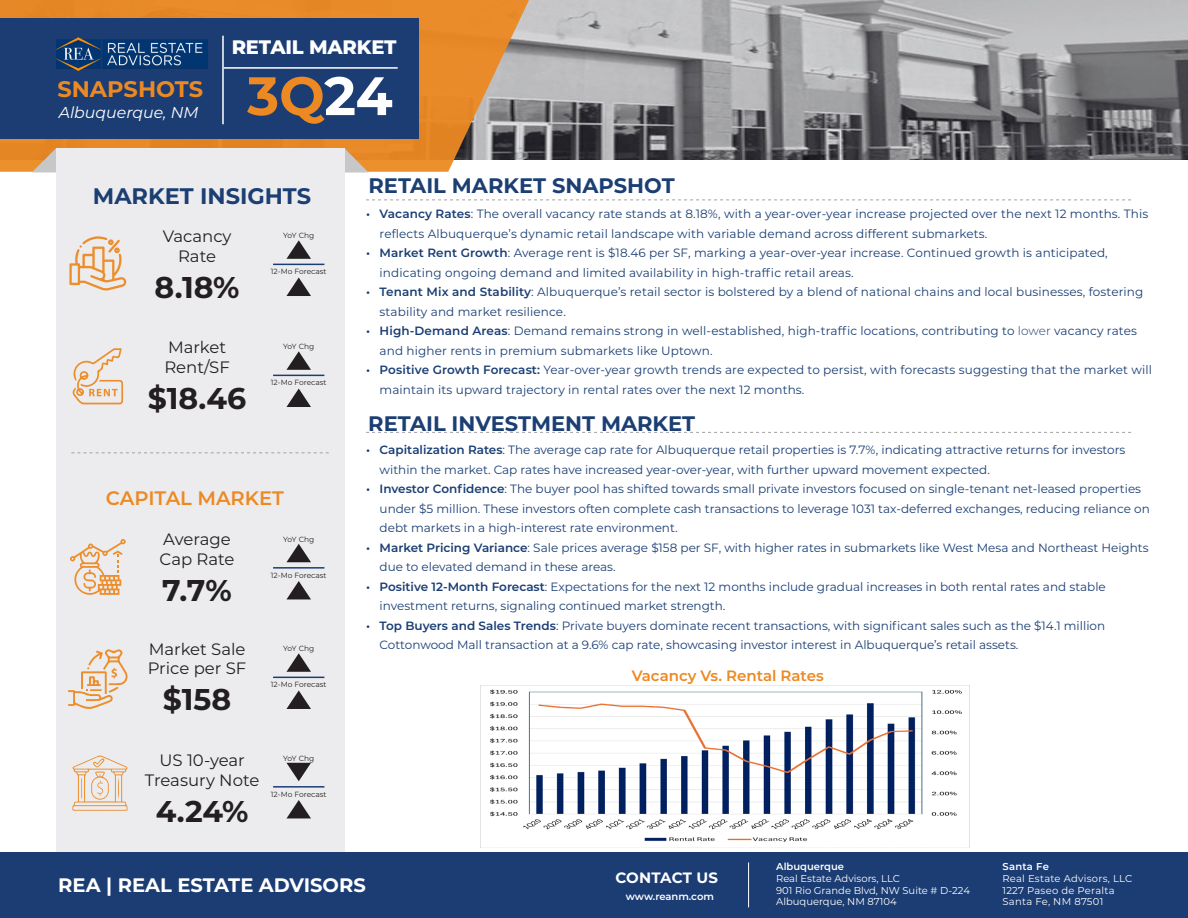
<style>
.page{position:relative;width:1188px;height:918px;background:#fff}
.page>*{position:absolute;margin:0;border:0;box-sizing:border-box;transform-origin:0 0}
.t1{font:700 54px "Montserrat";color:#ec8922}
.t2{font:700 30px "Montserrat";color:#231f20}
.t3{font:700 22.5px "Montserrat";color:#1b3e73}
.t4{font:700 22.5px "Montserrat";color:#ec8922}
.t5{font:700 21px "Montserrat";color:#1b3e73}
.t6{font:700 19.5px "Montserrat";color:#fff}
.t7{font:600 19.5px "Montserrat";color:#ec8922}
.t8{font:800 19.5px "Montserrat";letter-spacing:-.01em;color:#fff}
.t9{font:16.5px/19.8px "Montserrat";color:#231f20;text-align:center}
.t10{font:italic 15.75px "Montserrat";color:#fff}
.t11{font:600 15px "Montserrat";color:#ec8922}
.t12{font:700 15px "Montserrat";letter-spacing:.005em;color:#fff}
.t13{font:12px/19.5px "Montserrat";color:#1a3e74}
.t14{font:10.05px "Montserrat";color:#fff}
.t15{font:10.05px "Montserrat";letter-spacing:.025em;color:#fff}
.t16{font:600 10.05px "Montserrat";color:#fff}
.t17{font:7.5px "Montserrat";color:#231f20}
.s1{color:#fff}
.s2{font-weight:600}
.s3{font-weight:300}
</style>
<div class="page">
<img style="left:576px;top:0;width:612px;height:160px">
<svg style="left:0;top:0;width:576px;height:172px;background:#ca9056"></svg>
<svg style="left:32px;top:148px;width:24px;height:24px"></svg>
<svg style="left:344px;top:148px;width:25px;height:25px"></svg>
<div style="left:56px;top:148px;width:288px;height:704px;background:#ececee"></div>
<div style="left:0;top:18px;width:418px;height:120px;background:#1b3d74"></div>
<img style="left:56px;top:37px;width:152px;height:34px">
<hr style="left:222px;top:36px;width:2px;height:88px;background:#fff">
<hr style="left:224px;top:67px;width:174px;height:2px;background:#fff">
<svg style="left:366px;top:200px;width:765px;height:1px"></svg>
<div style="left:0;top:852px;width:1188px;height:66px;background:#1b3d74"></div>
<hr style="left:748px;top:862px;width:1px;height:45px;background:#fff">
<svg style="left:71px;top:452px;width:258px;height:1px"></svg>
<hr style="left:273px;top:264px;width:51px;height:1px;background:#1b3d74">
<svg style="left:286px;top:240px;width:25px;height:19px"></svg>
<svg style="left:286px;top:278px;width:25px;height:18px"></svg>
<hr style="left:273px;top:567px;width:51px;height:2px;background:#1b3d74">
<svg style="left:286px;top:544px;width:25px;height:18px"></svg>
<svg style="left:287px;top:581px;width:24px;height:18px"></svg>
<svg style="left:69px;top:236px;width:57px;height:55px"></svg>
<hr style="left:273px;top:375px;width:51px;height:1px;background:#1b3d74">
<svg style="left:286px;top:351px;width:25px;height:19px"></svg>
<svg style="left:286px;top:389px;width:25px;height:18px"></svg>
<hr style="left:273px;top:677px;width:51px;height:1px;background:#1b3d74">
<svg style="left:286px;top:653px;width:25px;height:19px"></svg>
<svg style="left:286px;top:691px;width:25px;height:18px"></svg>
<hr style="left:273px;top:786px;width:51px;height:2px;background:#1b3d74">
<svg style="left:286px;top:763px;width:25px;height:18px"></svg>
<svg style="left:287px;top:800px;width:24px;height:18px"></svg>
<svg style="left:68px;top:649px;width:60px;height:60px"></svg>
<svg style="left:72px;top:348px;width:51px;height:56px"></svg>
<svg style="left:70px;top:539px;width:56px;height:56px"></svg>
<svg style="left:72px;top:756px;width:56px;height:55px"></svg>
<svg style="left:366px;top:432px;width:765px;height:1px"></svg>
<img style="left:481px;top:685px;width:489px;height:162px">
<p class="t4" style="left:57px;top:73px;width:147px">SNAPSHOTS</p>
<p class="t10" style="left:59px;top:102px;width:141px">Albuquerque, NM</p>
<p class="t8" style="left:232px;top:33px;width:166px">RETAIL MARKET</p>
<p class="t1" style="left:247px;top:57px;width:147px">3Q<span class="s1">24</span></p>
<p class="t3" style="left:93px;top:180px;width:220px">MARKET INSIGHTS</p>
<p class="t9" style="left:163px;top:225px;width:70px">Vacancy</p>
<p class="t9" style="left:178px;top:245px;width:39px">Rate</p>
<p class="t2" style="left:155px;top:265px;width:87px">8.18%</p>
<p class="t9" style="left:168px;top:336px;width:60px">Market</p>
<p class="t9" style="left:164px;top:356px;width:67px">Rent/SF</p>
<p class="t2" style="left:148px;top:376px;width:100px">$18.46</p>
<p class="t17" style="left:283px;top:230px;width:33px">YoY Chg</p>
<p class="t17" style="left:271px;top:266px;width:57px">12-Mo Forecast</p>
<p class="t17" style="left:283px;top:341px;width:33px">YoY Chg</p>
<p class="t17" style="left:271px;top:377px;width:57px">12-Mo Forecast</p>
<p class="t7" style="left:106px;top:484px;width:179px">CAPITAL MARKET</p>
<p class="t9" style="left:163px;top:529px;width:69px">Average</p>
<p class="t9" style="left:160px;top:549px;width:76px">Cap Rate</p>
<p class="t2" style="left:162px;top:569px;width:71px">7.7%</p>
<p class="t17" style="left:283px;top:534px;width:33px">YoY Chg</p>
<p class="t17" style="left:271px;top:570px;width:57px">12-Mo Forecast</p>
<p class="t9" style="left:149px;top:638px;width:98px">Market Sale</p>
<p class="t9" style="left:148px;top:658px;width:100px">Price per SF</p>
<p class="t2" style="left:163px;top:678px;width:70px">$158</p>
<p class="t17" style="left:283px;top:643px;width:33px">YoY Chg</p>
<p class="t17" style="left:271px;top:679px;width:57px">12-Mo Forecast</p>
<p class="t9" style="left:145px;top:750px;width:116px">US 10-year<br>Treasury Note</p>
<p class="t2" style="left:156px;top:789px;width:94px">4.24%</p>
<p class="t17" style="left:283px;top:753px;width:33px">YoY Chg</p>
<p class="t17" style="left:271px;top:789px;width:57px">12-Mo Forecast</p>
<p class="t5" style="left:369px;top:170px;width:308px">RETAIL MARKET SNAPSHOT</p>
<p class="t13" style="left:380px;top:204px;width:770px;text-indent:-14px"><span class="s2">• Vacancy Rates</span>: The overall vacancy rate stands at 8.18%, with a year-over-year increase projected over the next 12 months. This reflects Albuquerque’s dynamic retail landscape with variable demand across different submarkets.</p>
<p class="t13" style="left:380px;top:243px;width:730px;text-indent:-14px"><span class="s2">• Market Rent Growth</span>: Average rent is $18.46 per SF, marking a year-over-year increase. Continued growth is anticipated, indicating ongoing demand and limited availability in high-traffic retail areas.</p>
<p class="t13" style="left:380px;top:282px;width:765px;text-indent:-13px"><span class="s2">• Tenant Mix and Stability</span>: Albuquerque’s retail sector is bolstered by a blend of national chains and local businesses, fostering stability and market resilience.</p>
<p class="t13" style="left:380px;top:321px;width:759px;text-indent:-14px"><span class="s2">• High-Demand Areas</span>: Demand remains strong in well-established, high-traffic locations, contributing to <span class="s3">lower</span> vacancy rates and higher rents in premium submarkets like Uptown.</p>
<p class="t13" style="left:380px;top:360px;width:774px;text-indent:-14px"><span class="s2">• Positive Growth Forecast:</span> Year-over-year growth trends are expected to persist, with forecasts suggesting that the market will maintain its upward trajectory in rental rates over the next 12 months.</p>
<p class="t5" style="left:368px;top:408px;width:328px">RETAIL INVESTMENT MARKET</p>
<p class="t13" style="left:380px;top:440px;width:747px;text-indent:-14px"><span class="s2">• Capitalization Rates</span>: The average cap rate for Albuquerque retail properties is 7.7%, indicating attractive returns for investors within the market. Cap rates have increased year-over-year, with further upward movement expected.</p>
<p class="t13" style="left:380px;top:479px;width:772px;text-indent:-14px"><span class="s2">• Investor Confidence</span>: The buyer pool has shifted towards small private investors focused on single-tenant net-leased properties under $5 million. These investors often complete cash transactions to leverage 1031 tax-deferred exchanges, reducing reliance on debt markets in a high-interest rate environment.</p>
<p class="t13" style="left:380px;top:537px;width:771px;text-indent:-14px"><span class="s2">• Market Pricing Variance</span>: Sale prices average $158 per SF, with higher rates in submarkets like West Mesa and Northeast Heights due to elevated demand in these areas.</p>
<p class="t13" style="left:380px;top:576px;width:728px;text-indent:-14px"><span class="s2">• Positive 12-Month Forecast</span>: Expectations for the next 12 months include gradual increases in both rental rates and stable investment returns, signaling continued market strength.</p>
<p class="t13" style="left:380px;top:615px;width:727px;text-indent:-14px"><span class="s2">• Top Buyers and Sales Trends</span>: Private buyers dominate recent transactions, with significant sales such as the $14.1 million<br>Cottonwood Mall transaction at a 9.6% cap rate, showcasing investor interest in Albuquerque’s retail assets.</p>
<p class="t11" style="left:632px;top:666px;width:194px">Vacancy Vs. Rental Rates</p>
<p class="t6" style="left:58px;top:871px;width:309px">REA | REAL ESTATE ADVISORS</p>
<p class="t12" style="left:615px;top:867px;width:104px">CONTACT US</p>
<p class="t16" style="left:626px;top:890px;width:90px">www.reanm.com</p>
<p class="t16" style="left:776px;top:860px;width:69px">Albuquerque</p>
<p class="t14" style="left:776px;top:872px;width:125px">Real Estate Advisors, LLC</p>
<p class="t14" style="left:776px;top:883px;width:195px">901 Rio Grande Blvd, NW Suite # D-224</p>
<p class="t14" style="left:776px;top:895px;width:122px">Albuquerque, NM 87104</p>
<p class="t16" style="left:1003px;top:860px;width:48px">Santa Fe</p>
<p class="t15" style="left:1003px;top:872px;width:131px">Real Estate Advisors, LLC</p>
<p class="t15" style="left:1003px;top:883px;width:114px">1227 Paseo de Peralta</p>
<p class="t15" style="left:1003px;top:895px;width:102px">Santa Fe, NM 87501</p>
</div>
